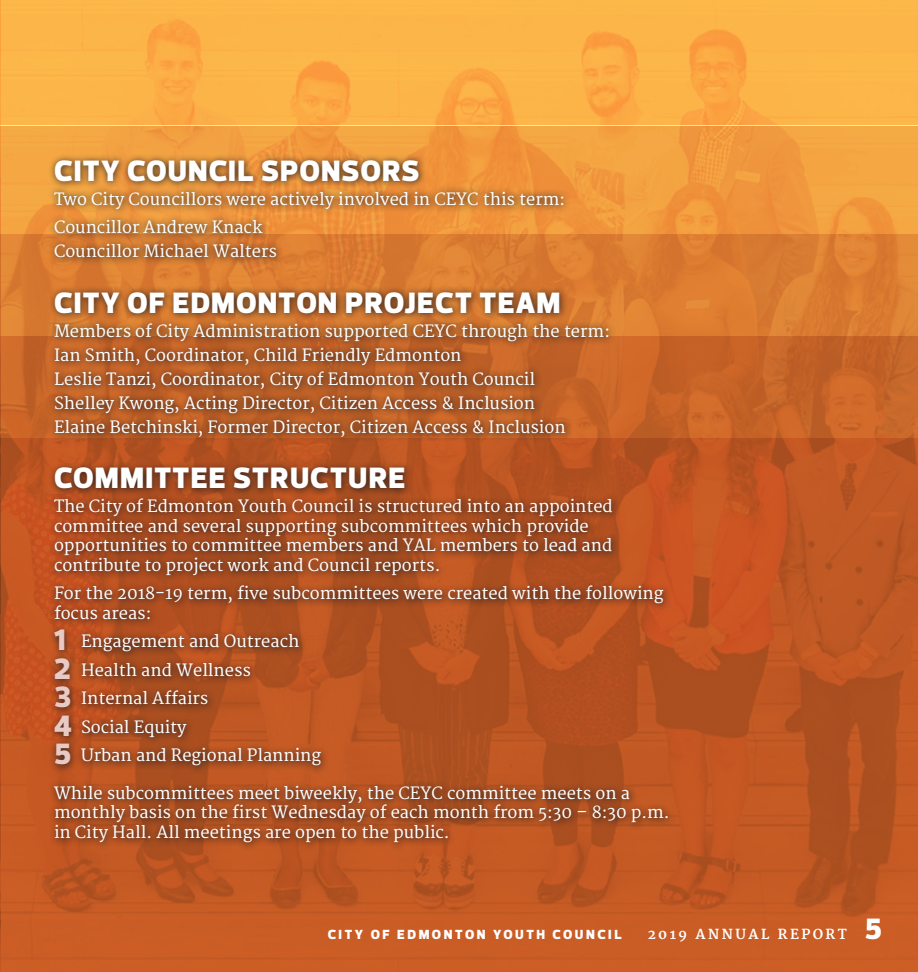
<style>
.page{position:relative;width:918px;height:972px;background:#fff}
.page>*{position:absolute;margin:0;border:0;box-sizing:border-box;transform-origin:0 0}
.t1{font:900 30px "Prelo";letter-spacing:.045em;color:#fff}
.t2{font:16.5px/19.5px "Merriweather";color:#fff}
.t3{font:900 13.5px "Prelo";letter-spacing:.18em;color:#fff}
.t4{font:700 13.5px "Merriweather";letter-spacing:.18em;color:#fff}
.s1{font-family:"Prelo";font-weight:900;font-size:30px;color:#e9c9c3}
</style>
<div class="page">
<img style="left:0;top:437px;width:918px;height:535px">
<svg style="left:0;top:0;width:918px;height:125px;background:#fbb247"></svg>
<svg style="left:0;top:125px;width:918px;height:109px;background:#f2a041"></svg>
<div style="left:0;top:234px;width:918px;height:102px;background:linear-gradient(to bottom,#db7e32,#dc7e32)"></div>
<svg style="left:0;top:336px;width:918px;height:101px;background:#c76428"></svg>
<div style="left:47px;top:154px;width:630px;height:697px;background:#231f20;opacity:.85"></div>
<h1 class="t1" style="left:54px;top:152px;width:367px">CITY COUNCIL SPONSORS</h1>
<p class="t2" style="left:54px;top:185px;width:513px;line-height:28.5px">Two City Councillors were actively involved in CEYC this term:<br>Councillor Andrew Knack</p>
<p class="t2" style="left:54px;top:242px;width:224px">Councillor Michael Walters</p>
<h1 class="t1" style="left:54px;top:284px;width:508px">CITY OF EDMONTON PROJECT TEAM</h1>
<p class="t2" style="left:54px;top:320px;width:558px;line-height:24px">Members of City Administration supported CEYC through the term:<br>Ian Smith, Coordinator, Child Friendly Edmonton<br>Leslie Tanzi, Coordinator, City of Edmonton Youth Council<br>Shelley Kwong, Acting Director, Citizen Access &amp; Inclusion<br>Elaine Betchinski, Former Director, Citizen Access &amp; Inclusion</p>
<h1 class="t1" style="left:54px;top:460px;width:353px">COMMITTEE STRUCTURE</h1>
<p class="t2" style="left:54px;top:497px;width:560px">The City of Edmonton Youth Council is structured into an appointed committee and several supporting subcommittees which provide opportunities to committee members and YAL members to lead and contribute to project work and Council reports.</p>
<p class="t2" style="left:54px;top:584px;width:611px">For the 2018-19 term, five subcommittees were created with the following focus areas:</p>
<p class="t2" style="left:54px;top:628px;width:269px;line-height:28.5px"><span class="s1">1</span> Engagement and Outreach<br><span class="s1">2</span> Health and Wellness<br><span class="s1">3</span> Internal Affairs<br><span class="s1">4</span> Social Equity<br><span class="s1">5</span> Urban and Regional Planning</p>
<p class="t2" style="left:54px;top:784px;width:617px">While subcommittees meet biweekly, the CEYC committee meets on a monthly basis on the first Wednesday of each month from 5:30 – 8:30 p.m. in City Hall. All meetings are open to the public.</p>
<p class="t3" style="left:328px;top:926px;width:295px">CITY OF EDMONTON YOUTH COUNCIL</p>
<p class="t4" style="left:648px;top:926px;width:201px">2019 ANNUAL REPORT</p>
<h1 class="t1" style="left:865px;top:911px;width:19px">5</h1>
</div>
